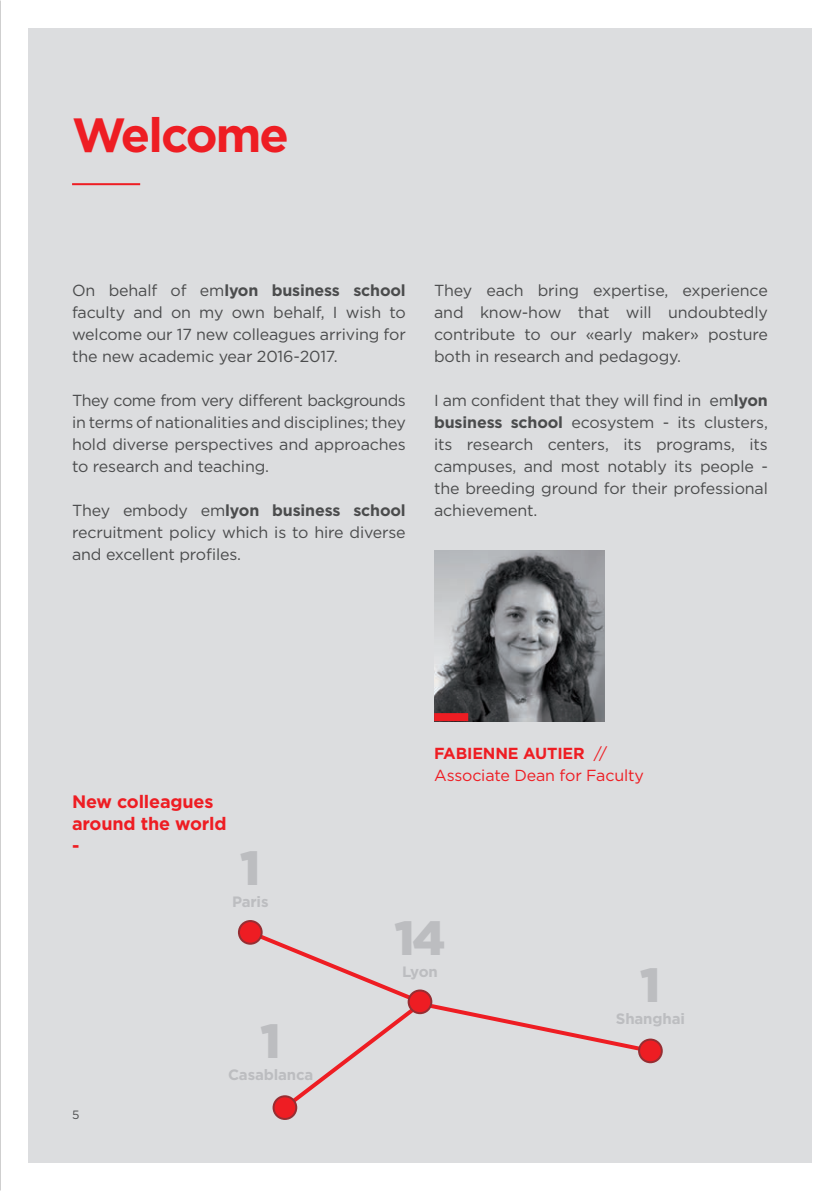
<style>
.page{position:relative;width:840px;height:1191px;background:#fff}
.page>*{position:absolute;margin:0;border:0;box-sizing:border-box;transform-origin:0 0}
.t1{font:700 48px "Gotham";letter-spacing:-.04em;color:#ee1d23}
.t2{font:900 48px "Gotham";color:#bcbdc0}
.t3{font:700 18px/22px "Gotham";letter-spacing:-.01em;color:#ee1d23}
.t4{font:16px/22px "Gotham";letter-spacing:-.01em;color:#4b4c4d;text-align:justify}
.t5{font:16px/22px "Gotham";letter-spacing:-.01em;color:#ee1d23}
.t6{font:700 16px "Gotham";color:#ee1d23}
.t7{font:700 15px "Gotham";letter-spacing:-.01em;color:#bcbdc0}
.t8{font:12px "Gotham";color:#4b4c4d}
.s1{font-weight:700}
</style>
<div class="page">
<div style="left:28px;top:28px;width:783px;height:1134px;background:#dcdddf"></div>
<hr style="left:72px;top:183px;width:68px;height:2px;background:#ee1d23">
<img style="left:434px;top:551px;width:170px;height:170px">
<div style="left:434px;top:713px;width:34px;height:8px;background:#ee1d23"></div>
<img style="left:0;top:0;width:1px;height:1191px">
<svg style="left:245px;top:927px;width:409px;height:186px"></svg>
<div style="left:638px;top:1039px;width:23px;height:23px;background:#ee1d23;border-radius:50%"></div>
<div style="left:637px;top:1038px;width:25px;height:25px;border:2px solid #962e33;border-radius:50%"></div>
<div style="left:408px;top:990px;width:23px;height:23px;background:#ee1d23;border-radius:50%"></div>
<div style="left:407px;top:989px;width:25px;height:25px;border:2px solid #962e33;border-radius:50%"></div>
<div style="left:273px;top:1096px;width:23px;height:23px;background:#ee1d23;border-radius:50%"></div>
<div style="left:272px;top:1095px;width:25px;height:25px;border:2px solid #962e33;border-radius:50%"></div>
<div style="left:239px;top:921px;width:22px;height:22px;background:#ee1d23;border-radius:50%"></div>
<div style="left:238px;top:920px;width:24px;height:24px;border:2px solid #962e33;border-radius:50%"></div>
<h1 class="t1" style="left:72px;top:103px;width:218px">Welcome</h1>
<p class="t4" style="left:72px;top:279px;width:335px">On behalf of em<span class="s1">lyon business school </span>faculty and on my own behalf, I wish to welcome our 17 new colleagues arriving for the new academic year 2016-2017.</p>
<p class="t4" style="left:72px;top:389px;width:335px">They come from very different backgrounds in terms of nationalities and disciplines; they hold diverse perspectives and approaches to research and teaching.</p>
<p class="t4" style="left:72px;top:499px;width:335px">They embody em<span class="s1">lyon business school </span>recruitment policy which is to hire diverse and excellent profiles.</p>
<p class="t4" style="left:434px;top:279px;width:335px">They each bring expertise, experience and know-how that will undoubtedly contribute to our «early maker» posture both in research and pedagogy.</p>
<p class="t4" style="left:434px;top:389px;width:335px">I am confident that they will find in em<span class="s1">lyon business school</span> ecosystem - its clusters, its research centers, its programs, its campuses, and most notably its people - the breeding ground for their professional achievement.</p>
<p class="t3" style="left:72px;top:791px;width:156px">New colleagues around the world -</p>
<h1 class="t2" style="left:240px;top:835px;width:22px">1</h1>
<p class="t7" style="left:232px;top:892px;width:38px">Paris</p>
<p class="t5" style="left:434px;top:741px;width:211px;text-indent:160px">//<br>Associate Dean for Faculty</p>
<p class="t6" style="left:434px;top:742px;width:3px">Fabienne</p>
<p class="t6" style="left:523px;top:742px;width:35px">Autier</p>
<p class="t8" style="left:72px;top:1107px;width:9px">5</p>
<h1 class="t2" style="left:260px;top:1008px;width:22px">1</h1>
<p class="t7" style="left:228px;top:1064px;width:87px">Casablanca</p>
<h1 class="t2" style="left:394px;top:905px;width:52px">14</h1>
<p class="t7" style="left:402px;top:961px;width:37px">Lyon</p>
<h1 class="t2" style="left:640px;top:952px;width:22px">1</h1>
<p class="t7" style="left:615px;top:1009px;width:70px">Shanghai</p>
</div>
